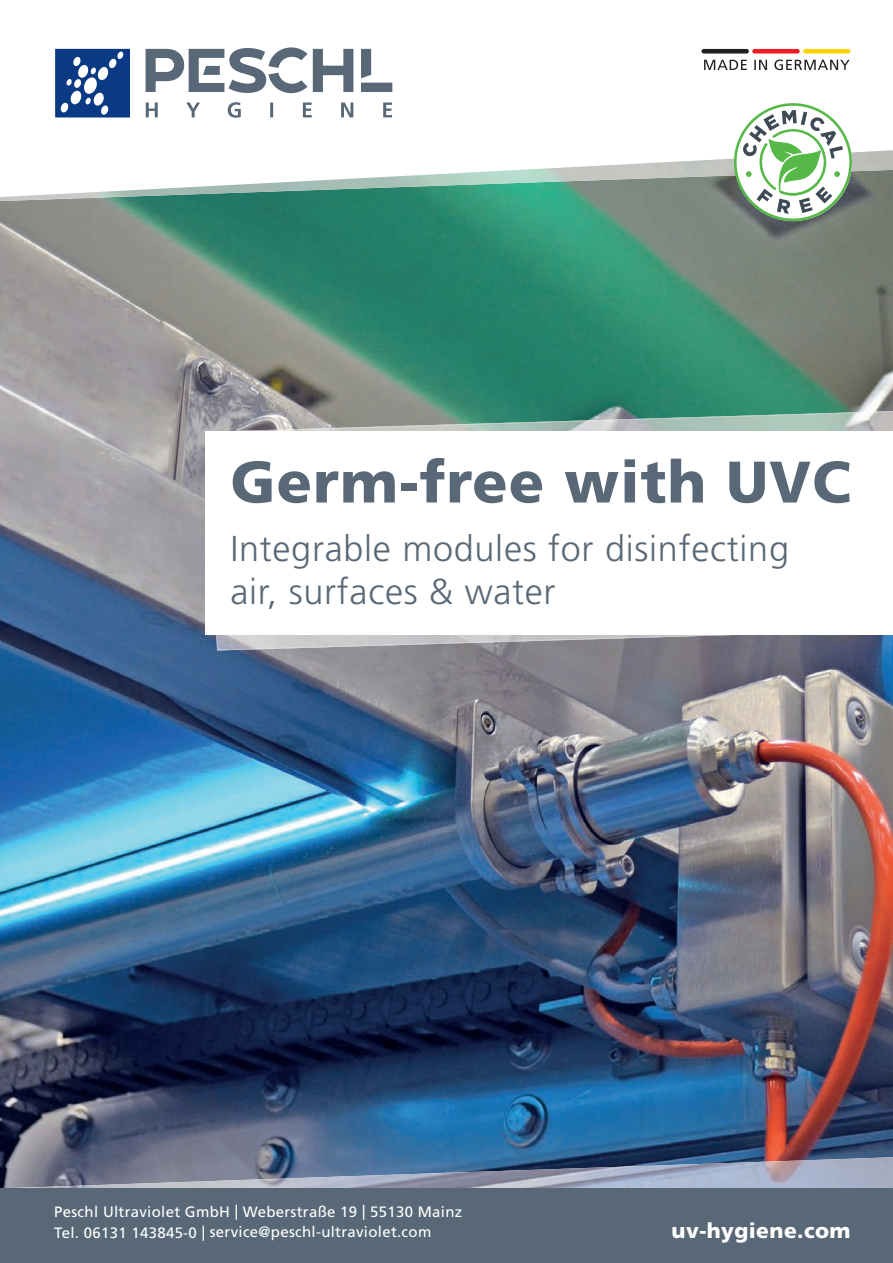
<style>
.page{position:relative;width:893px;height:1263px;background:#fff}
.page>*{position:absolute;margin:0;border:0;box-sizing:border-box;transform-origin:0 0}
.t1{font:900 58.5px "Frutiger LT Std";letter-spacing:.02em;color:#586876}
.t2{font:300 36px/43.2px "Frutiger LT Std";letter-spacing:.02em;color:#586876}
.t3{font:900 21px "Frutiger LT Std";letter-spacing:.02em;color:#fff}
.t4{font:15px/19.5px "Frutiger LT Std";letter-spacing:.02em;color:#fff}
</style>
<div class="page">
<img style="left:0;top:201px;width:893px;height:956px">
<img style="left:0;top:197px;width:893px;height:4px">
<svg style="left:5px;top:48px;width:888px;height:149px"></svg>
<img style="left:0;top:1157px;width:893px;height:31px">
<div style="left:0;top:1188px;width:893px;height:75px;background:#586876"></div>
<div style="left:701px;top:49px;width:48px;height:5px;background:#231f20;border-radius:2px"></div>
<div style="left:752px;top:49px;width:48px;height:5px;background:#ee1d23;border-radius:2px"></div>
<div style="left:803px;top:49px;width:47px;height:5px;background:#fed304;border-radius:2px"></div>
<svg style="left:704px;top:60px;width:146px;height:10px"></svg>
<img style="left:207px;top:411px;width:686px;height:20px">
<img style="left:209px;top:635px;width:51px;height:15px">
<img style="left:259px;top:635px;width:634px;height:14px">
<div style="left:206px;top:431px;width:687px;height:204px;background:#fff"></div>
<svg style="left:146px;top:102px;width:246px;height:16px"></svg>
<svg style="left:55px;top:49px;width:75px;height:68px"></svg>
<svg style="left:146px;top:47px;width:246px;height:46px"></svg>
<svg style="left:734px;top:103px;width:118px;height:118px"></svg>
<h1 class="t1" style="left:230px;top:447px;width:622px">Germ-free with UVC</h1>
<h2 class="t2" style="left:230px;top:527px;width:560px">Integrable modules for disinfecting air, surfaces &amp; water</h2>
<p class="t4" style="left:54px;top:1202px;width:410px">Peschl Ultraviolet GmbH | Weberstraße 19 | 55130 Mainz<br>Tel. 06131 143845-0 | service@peschl-ultraviolet.com</p>
<h3 class="t3" style="left:672px;top:1217px;width:180px">uv-hygiene.com</h3>
</div>
